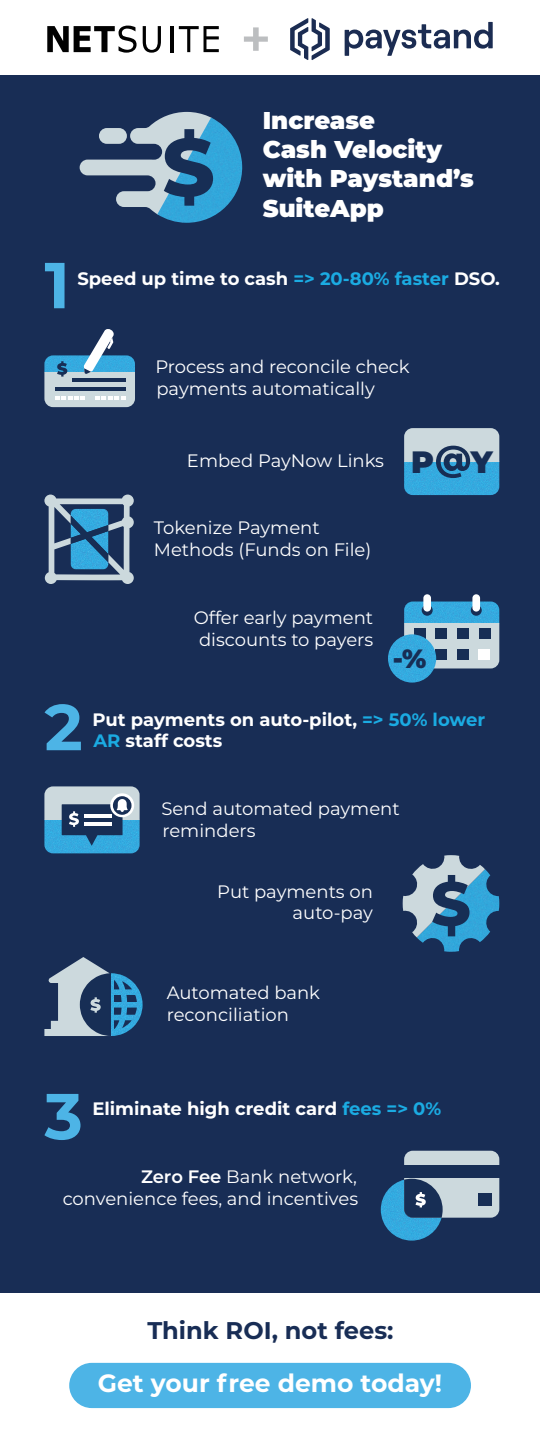
<style>
.page{position:relative;width:540px;height:1450px;background:#fff}
.page>*{position:absolute;margin:0;border:0;box-sizing:border-box;transform-origin:0 0}
.t1{font:700 64.8px "Montserrat";color:#4db4e6}
.t2{font:900 30.85px "Montserrat";color:#172e55}
.t3{font:900 26.45px "Montserrat";color:#172e55}
.t4{font:700 25px "Montserrat";color:#fff}
.t5{font:900 24.3px/29.2px "Montserrat";color:#fff}
.t6{font:700 24.15px "Montserrat";color:#182d55}
.t7{font:18px/21.6px "Montserrat";color:#fff}
.t8{font:700 18px/21.6px "Montserrat";color:#fff}
.s1{color:#1babe2}
.s2{font-weight:600}
</style>
<div class="page">
<div style="left:0;top:75px;width:540px;height:1218px;background:#182d55"></div>
<svg style="left:244px;top:27px;width:24px;height:24px"></svg>
<svg style="left:47px;top:25px;width:90px;height:28px"></svg>
<svg style="left:143px;top:26px;width:18px;height:27px"></svg>
<hr style="left:170px;top:26px;width:3px;height:26px;background:#010101">
<svg style="left:179px;top:26px;width:40px;height:26px"></svg>
<svg style="left:290px;top:18px;width:40px;height:42px"></svg>
<svg style="left:345px;top:22px;width:148px;height:34px"></svg>
<img style="left:179px;top:122px;width:64px;height:101px">
<svg style="left:80px;top:112px;width:139px;height:110px"></svg>
<svg style="left:44px;top:329px;width:91px;height:78px"></svg>
<img style="left:404px;top:461px;width:95px;height:34px">
<div style="left:404px;top:428px;width:95px;height:33px;background:#ccd9dd"></div>
<svg style="left:436px;top:446px;width:34px;height:32px"></svg>
<svg style="left:44px;top:495px;width:90px;height:89px"></svg>
<img style="left:404px;top:602px;width:95px;height:21px">
<div style="left:404px;top:623px;width:95px;height:45px;background:#ccd9dd"></div>
<div style="left:414px;top:629px;width:12px;height:10px;background:#172e55"></div>
<div style="left:435px;top:629px;width:12px;height:10px;background:#172e55"></div>
<div style="left:457px;top:629px;width:12px;height:10px;background:#172e55"></div>
<div style="left:479px;top:629px;width:11px;height:10px;background:#172e55"></div>
<div style="left:435px;top:649px;width:12px;height:11px;background:#172e55"></div>
<div style="left:457px;top:649px;width:11px;height:11px;background:#172e55"></div>
<div style="left:478px;top:649px;width:12px;height:11px;background:#fff"></div>
<div style="left:422px;top:605px;width:11px;height:11px;background:#172e55;border-radius:50%"></div>
<div style="left:423px;top:594px;width:8px;height:18px;background:#fff;border-radius:4px"></div>
<div style="left:471px;top:605px;width:11px;height:11px;background:#172e55;border-radius:50%"></div>
<div style="left:472px;top:594px;width:8px;height:18px;background:#fff;border-radius:4px"></div>
<img style="left:388px;top:634px;width:48px;height:49px;border-radius:24px">
<img style="left:44px;top:820px;width:96px;height:33px">
<div style="left:44px;top:786px;width:96px;height:34px;background:#ccd9dd"></div>
<div style="left:110px;top:793px;width:24px;height:24px;background:#fff;border-radius:50%"></div>
<svg style="left:62px;top:796px;width:70px;height:50px"></svg>
<hr style="left:84px;top:814px;width:28px;height:3px;background:#fff">
<hr style="left:84px;top:823px;width:28px;height:3px;background:#fff">
<img style="left:443px;top:894px;width:56px;height:58px">
<svg style="left:403px;top:855px;width:89px;height:90px"></svg>
<img style="left:111px;top:973px;width:32px;height:63px">
<svg style="left:44px;top:957px;width:66px;height:79px"></svg>
<img style="left:381px;top:1180px;width:61px;height:61px">
<svg style="left:404px;top:1151px;width:95px;height:67px"></svg>
<div style="left:69px;top:1363px;width:402px;height:45px;background:#4db4e6;border-radius:23px"></div>
<h3 class="t5" style="left:263px;top:104px;width:213px">Increase<br>Cash Velocity with Paystand’s<br>SuiteApp</h3>
<h1 class="t1" style="left:44px;top:239px;width:27px">1</h1>
<p class="t8" style="left:77px;top:267px;width:424px">Speed up time to cash <span class="s1">=&gt; 20-80% faster</span> DSO.</p>
<p class="t7" style="left:155px;top:356px;width:256px">Process and reconcile check payments automatically</p>
<p class="t7" style="left:187px;top:450px;width:199px">Embed PayNow Links</p>
<p class="t7" style="left:154px;top:517px;width:219px">Tokenize Payment<br>Methods (Funds on File)</p>
<h2 class="t2" style="left:411px;top:439px;width:83px">P Y</h2>
<p class="t7" style="left:194px;top:606px;width:181px">Offer early payment discounts to payers</p>
<h3 class="t3" style="left:393px;top:639px;width:35px">-%</h3>
<h1 class="t1" style="left:44px;top:681px;width:40px">2</h1>
<p class="t8" style="left:92px;top:708px;width:394px">Put payments on auto-pilot, <span class="s1">=&gt; 50% lower<br>AR</span> staff costs</p>
<p class="t7" style="left:161px;top:798px;width:240px">Send automated payment reminders</p>
<p class="t7" style="left:217px;top:880px;width:157px;text-align:right">Put payments on auto-pay</p>
<p class="t7" style="left:167px;top:982px;width:155px">Automated bank reconciliation</p>
<h1 class="t1" style="left:44px;top:1070px;width:40px">3</h1>
<p class="t8" style="left:92px;top:1097px;width:350px">Eliminate high credit card <span class="s1">fees =&gt; 0%</span></p>
<p class="t7" style="left:63px;top:1166px;width:297px;text-align:right"><span class="s2">Zero Fee</span> Bank network, convenience fees, and incentives</p>
<h3 class="t6" style="left:147px;top:1313px;width:248px">Think ROI, not fees:</h3>
<h3 class="t4" style="left:98px;top:1365px;width:346px">Get your free demo today!</h3>
</div>
